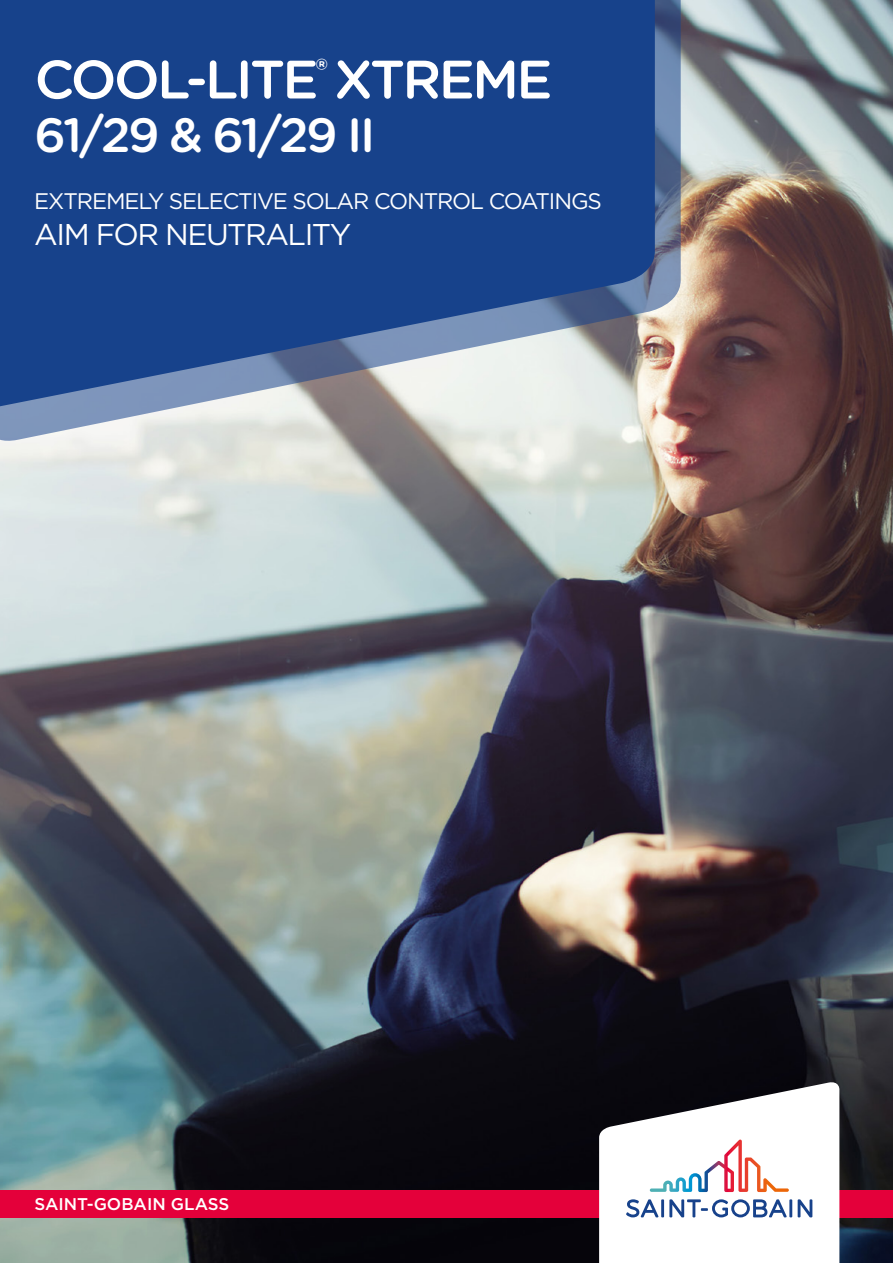
<style>
.page{position:relative;width:893px;height:1263px;background:#fff}
.page>*{position:absolute;margin:0;border:0;box-sizing:border-box;transform-origin:0 0}
.t1{font:500 54px "Gotham Rounded";letter-spacing:-.05em;color:#fff}
.t2{font:500 48px "Gotham Rounded";letter-spacing:-.05em;color:#fff}
.t3{font:30px "Gotham";letter-spacing:-.05em;color:#fff}
.t4{font:22.5px "Gotham";letter-spacing:-.05em;color:#fff}
.t5{font:500 16.95px "Gotham";color:#fff}
</style>
<div class="page">
<img style="left:0;top:0;width:893px;height:1263px">
<div style="left:0;top:1190px;width:893px;height:27px;background:#e4003a"></div>
<svg style="left:599px;top:1080px;width:240px;height:183px"></svg>
<svg style="left:0;top:0;width:681px;height:442px;background:#b1b5bd"></svg>
<svg style="left:0;top:0;width:655px;height:418px;background:#315694"></svg>
<h1 class="t1" style="left:35px;top:41px;width:519px">COOL-LITE<sup>®</sup> XTREME</h1>
<h2 class="t2" style="left:35px;top:101px;width:342px">61/29 &amp; 61/29 II</h2>
<p class="t4" style="left:34px;top:187px;width:569px">EXTREMELY SELECTIVE SOLAR CONTROL COATINGS</p>
<h3 class="t3" style="left:34px;top:218px;width:319px">AIM FOR NEUTRALITY</h3>
<p class="t5" style="left:35px;top:1193px;width:196px">SAINT-GOBAIN GLASS</p>
</div>
